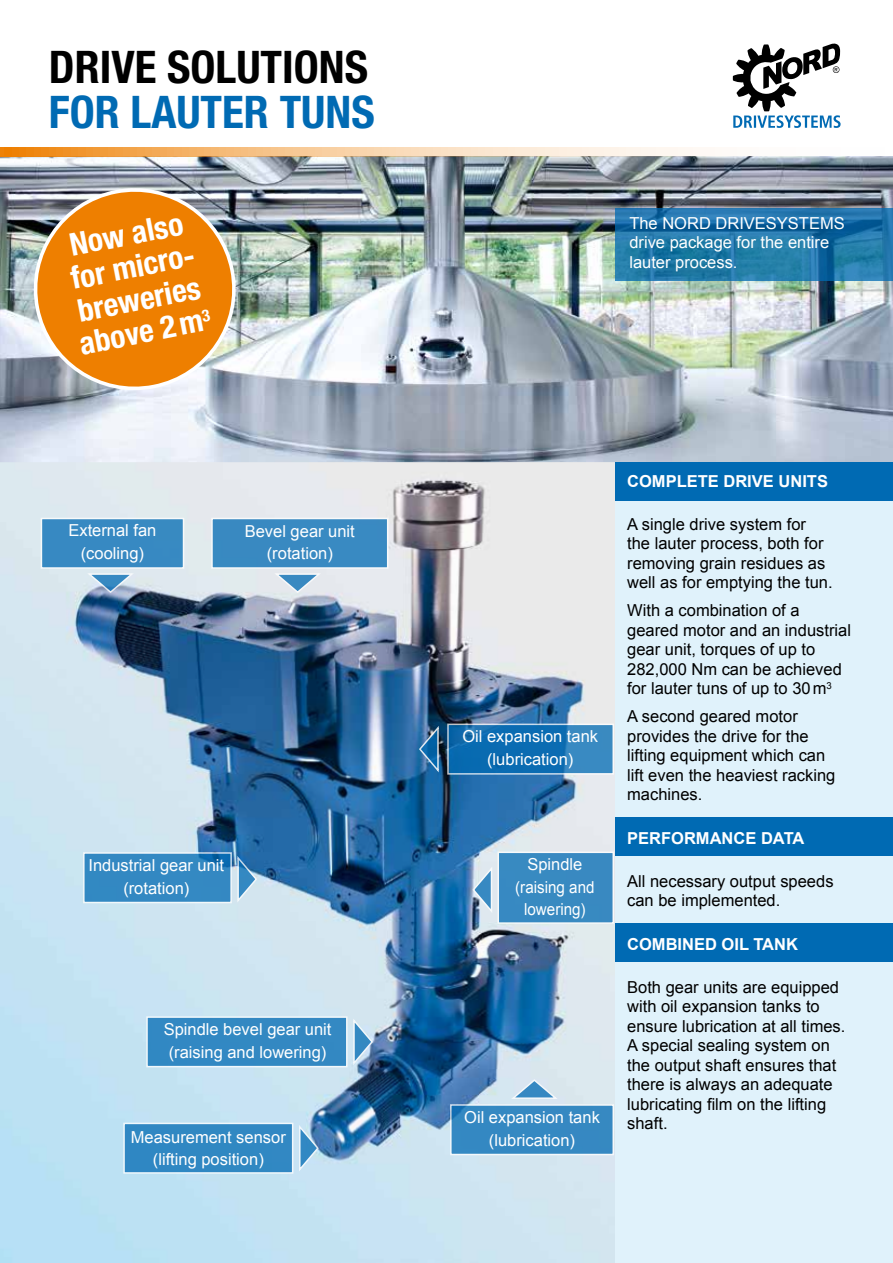
<style>
.page{position:relative;width:893px;height:1263px;background:#fff}
.page>*{position:absolute;margin:0;border:0;box-sizing:border-box;transform-origin:0 0}
.t1{font:700 condensed 45px "Helvetica Neue";color:#000}
.t2{font:700 condensed 45px "Helvetica Neue";color:#006ab3}
.t3{font:700 condensed 31.5px/33px "Helvetica Neue";color:#fff}
.t4{font:16.5px/19.5px "Arial";color:#000}
.t5{font:16.5px/22.5px "Arial";color:#fff;text-align:center}
.t6{font:700 16.5px "Arial";color:#fff}
</style>
<div class="page">
<img style="left:0;top:462px;width:616px;height:801px">
<img style="left:0;top:156px;width:893px;height:306px">
<svg style="left:733px;top:44px;width:108px;height:84px"></svg>
<div style="left:616px;top:463px;width:277px;height:800px;background:#e0f2fb"></div>
<div style="left:616px;top:924px;width:277px;height:38px;background:#006ab3"></div>
<svg style="left:0;top:148px;width:700px;height:8px;background:#f7ca98"></svg>
<div style="left:616px;top:462px;width:277px;height:38px;background:#006ab3"></div>
<div style="left:616px;top:818px;width:277px;height:38px;background:#006ab3"></div>
<svg style="left:615px;top:208px;width:278px;height:73px;background:#1f76a8"></svg>
<div style="left:83px;top:852px;width:149px;height:51px;background:#3388c2;border:2px solid #fff"></div>
<div style="left:211px;top:518px;width:177px;height:51px;background:#398ac1;border:2px solid #fff"></div>
<div style="left:41px;top:518px;width:143px;height:51px;background:#3789c2;border:2px solid #fff"></div>
<div style="left:146px;top:1016px;width:202px;height:51px;background:#3288c2;border:2px solid #fff"></div>
<svg style="left:447px;top:724px;width:167px;height:51px;background:#257bb9"></svg>
<div style="left:497px;top:851px;width:117px;height:73px;background:#388ac1;border:2px solid #fff"></div>
<div style="left:450px;top:1104px;width:164px;height:51px;background:#3588c2;border:2px solid #fff"></div>
<svg style="left:86px;top:573px;width:49px;height:21px"></svg>
<div style="left:123px;top:1123px;width:170px;height:51px;background:#3088c3;border:2px solid #fff"></div>
<svg style="left:273px;top:573px;width:49px;height:21px"></svg>
<svg style="left:237px;top:854px;width:21px;height:50px"></svg>
<svg style="left:352px;top:1017px;width:22px;height:50px"></svg>
<svg style="left:298px;top:1123px;width:22px;height:50px"></svg>
<svg style="left:510px;top:1078px;width:49px;height:22px"></svg>
<svg style="left:471px;top:865px;width:22px;height:50px"></svg>
<svg style="left:418px;top:724px;width:21px;height:50px"></svg>
<svg style="left:27px;top:181px;width:216px;height:216px;background:#d69243"></svg>
<h1 class="t1" style="left:49px;top:40px;width:321px">DRIVE SOLUTIONS</h1>
<h1 class="t2" style="left:49px;top:85px;width:327px">FOR LAUTER TUNS</h1>
<h2 class="t3" style="left:58px;top:230px;width:135px;rotate:-11deg">Now also for micro&shy;breweries above 2m<sup>3</sup></h2>
<p class="t5" style="left:629px;top:213px;width:217px;line-height:19.5px;text-align:left">The NORD DRIVESYSTEMS drive package for the entire lauter process.</p>
<p class="t5" style="left:68px;top:519px;width:90px">External fan (cooling)</p>
<p class="t5" style="left:245px;top:520px;width:112px">Bevel gear unit (rotation)</p>
<p class="t5" style="left:88px;top:854px;width:137px">Industrial gear unit (rotation)</p>
<p class="t5" style="left:164px;top:1018px;width:169px">Spindle bevel gear unit (raising and lowering)</p>
<p class="t5" style="left:462px;top:725px;width:137px">Oil expansion tank (lubrication)</p>
<p class="t5" style="left:515px;top:853px;width:81px">Spindle (raising and lowering)</p>
<p class="t5" style="left:464px;top:1106px;width:137px">Oil expansion tank</p>
<p class="t5" style="left:131px;top:1126px;width:156px">Measurement sensor</p>
<p class="t5" style="left:489px;top:1129px;width:88px">(lubrication)</p>
<p class="t5" style="left:153px;top:1148px;width:112px">(lifting position)</p>
<p class="t6" style="left:627px;top:470px;width:202px">COMPLETE DRIVE UNITS</p>
<p class="t4" style="left:627px;top:514px;width:207px">A single drive system for the lauter process, both for removing grain residues as well as for emptying the tun.</p>
<p class="t4" style="left:627px;top:601px;width:225px">With a combination of a geared motor and an industrial gear unit, torques of up to<br>282,000 Nm can be achieved for lauter tuns of up to 30m<sup>3</sup></p>
<p class="t4" style="left:627px;top:707px;width:210px">A second geared motor provides the drive for the lifting equipment which can lift even the heaviest racking machines.</p>
<p class="t6" style="left:627px;top:827px;width:179px">PERFORMANCE DATA</p>
<p class="t4" style="left:627px;top:871px;width:208px">All necessary output speeds can be implemented.</p>
<p class="t6" style="left:627px;top:933px;width:172px">COMBINED OIL TANK</p>
<p class="t4" style="left:627px;top:977px;width:220px">Both gear units are equipped with oil expansion tanks to ensure lubrication at all times.<br>A special sealing system on the output shaft ensures that there is always an adequate lubricating film on the lifting shaft.</p>
</div>
